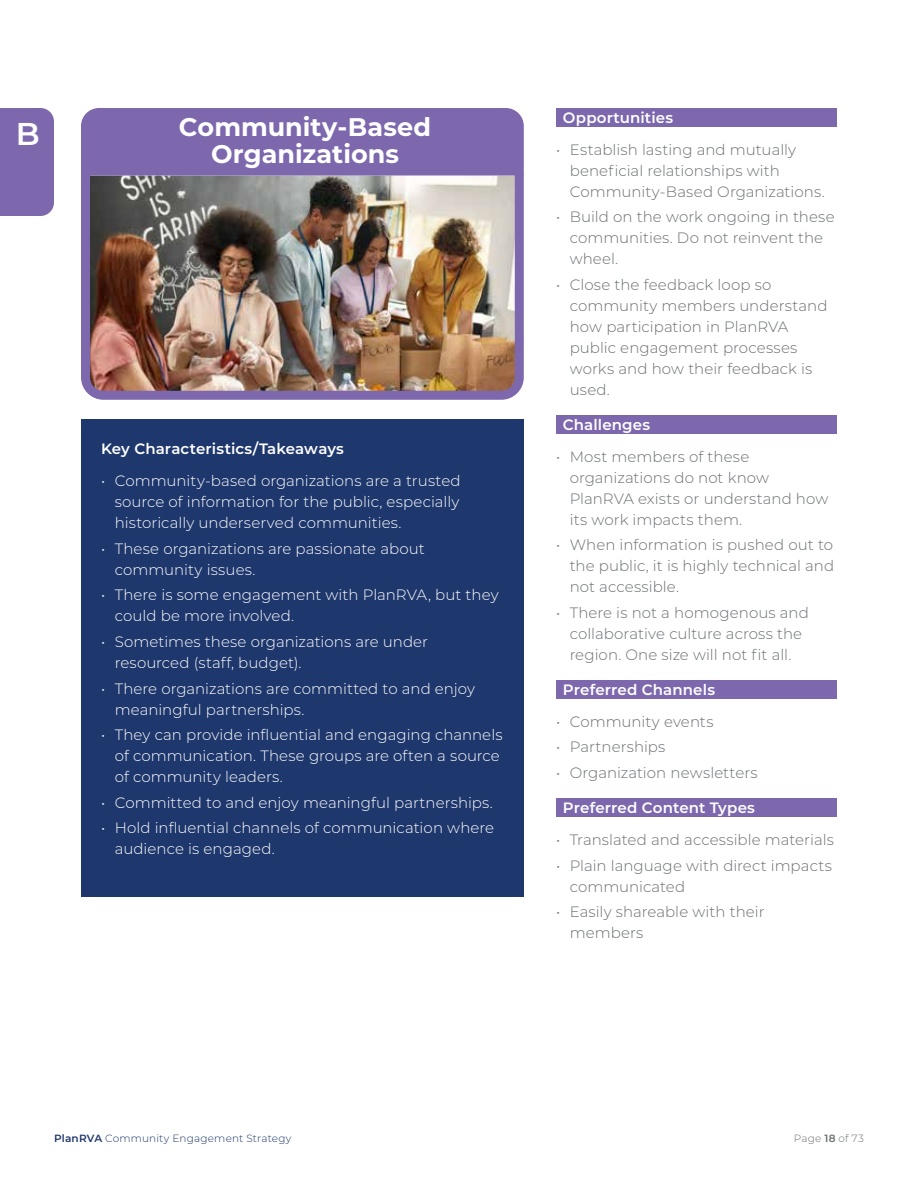
<style>
.page{position:relative;width:918px;height:1188px;background:#fff}
.page>*{position:absolute;margin:0;border:0;box-sizing:border-box;transform-origin:0 0}
.t1{font:600 31.5px "Montserrat";color:#fff}
.t2{font:700 25.5px/27px "Montserrat";color:#fff;text-align:center}
.t3{font:300 15px/21px "Montserrat";letter-spacing:.005em;color:#696f72}
.t4{font:300 15px/21px "Montserrat";letter-spacing:.005em;color:#fff}
.t5{font:600 15px "Montserrat";letter-spacing:.01em;color:#fff}
.t6{font:300 10.5px "Montserrat";letter-spacing:.015em;color:#1e376c}
.t7{font:300 10.5px "Montserrat";letter-spacing:.02em;color:#696f72}
.s1{font-weight:600}
</style>
<div class="page">
<div style="left:0;top:108px;width:54px;height:108px;background:#7d68ae"></div>
<img style="left:91px;top:176px;width:423px;height:214px">
<div style="left:81px;top:155px;width:443px;height:245px;border:9px solid #7d68ae;border-radius:18px"></div>
<div style="left:556px;top:108px;width:281px;height:18px;background:#7d68ae"></div>
<div style="left:556px;top:415px;width:281px;height:18px;background:#7d68ae"></div>
<div style="left:556px;top:680px;width:281px;height:18px;background:#7d68ae"></div>
<div style="left:556px;top:798px;width:281px;height:18px;background:#7d68ae"></div>
<div style="left:81px;top:108px;width:443px;height:68px;background:#7d68ae"></div>
<div style="left:81px;top:419px;width:443px;height:477px;background:#1e376c"></div>
<h1 class="t1" style="left:16px;top:112px;width:25px">B</h1>
<h2 class="t2" style="left:179px;top:112px;width:254px">Community-Based<br>Organizations</h2>
<p class="t5" style="left:101px;top:438px;width:244px">Key Characteristics/Takeaways</p>
<p class="t4" style="left:115px;top:470px;width:348px;text-align:justify;text-indent:-14px">• Community-based organizations are a trusted source of information for the public, especially historically underserved communities.</p>
<p class="t4" style="left:115px;top:537px;width:312px;text-indent:-14px">• These organizations are passionate about community issues.</p>
<p class="t4" style="left:115px;top:584px;width:385px;text-indent:-14px">• There is some engagement with PlanRVA, but they could be more involved.</p>
<p class="t4" style="left:115px;top:631px;width:315px;text-indent:-14px">• Sometimes these organizations are under resourced (staff, budget).</p>
<p class="t4" style="left:115px;top:677px;width:362px;text-indent:-14px">• There organizations are committed to and enjoy meaningful partnerships.</p>
<p class="t4" style="left:115px;top:724px;width:389px;text-indent:-14px">• They can provide influential and engaging channels of communication. These groups are often a source of community leaders.</p>
<p class="t4" style="left:101px;top:791px;width:393px">• Committed to and enjoy meaningful partnerships.</p>
<p class="t4" style="left:115px;top:817px;width:381px;text-indent:-14px">• Hold influential channels of communication where audience is engaged.</p>
<p class="t5" style="left:563px;top:107px;width:112px">Opportunities</p>
<p class="t3" style="left:570px;top:139px;width:257px;text-indent:-14px">• Establish lasting and mutually beneficial relationships with<br>Community-Based Organizations.</p>
<p class="t3" style="left:570px;top:206px;width:267px;text-indent:-14px">• Build on the work ongoing in these communities. Do not reinvent the wheel.</p>
<p class="t3" style="left:570px;top:274px;width:259px;text-indent:-14px">• Close the feedback loop so community members understand how participation in PlanRVA public engagement processes works and how their feedback is used.</p>
<p class="t5" style="left:563px;top:414px;width:89px">Challenges</p>
<p class="t3" style="left:570px;top:446px;width:260px;text-indent:-14px">• Most members of these organizations do not know<br>PlanRVA exists or understand how its work impacts them.</p>
<p class="t3" style="left:570px;top:534px;width:266px;text-align:justify;text-indent:-14px">• When information is pushed out to the public, it is highly technical and not accessible.</p>
<p class="t3" style="left:556px;top:602px;width:254px;text-align:center">• There is not a homogenous and collaborative culture across the region. One size will not fit all.</p>
<p class="t5" style="left:563px;top:679px;width:154px">Preferred Channels</p>
<p class="t3" style="left:556px;top:711px;width:159px">• Community events</p>
<p class="t3" style="left:556px;top:736px;width:111px">• Partnerships</p>
<p class="t3" style="left:556px;top:762px;width:203px">• Organization newsletters</p>
<p class="t5" style="left:563px;top:797px;width:194px">Preferred Content Types</p>
<p class="t3" style="left:556px;top:829px;width:279px">• Translated and accessible materials</p>
<p class="t3" style="left:570px;top:854px;width:264px;text-indent:-14px">• Plain language with direct impacts communicated</p>
<p class="t3" style="left:570px;top:901px;width:196px;text-indent:-14px">• Easily shareable with their members</p>
<p class="t6" style="left:54px;top:1131px;width:239px"><span class="s1">PlanRVA</span> Community Engagement Strategy</p>
<p class="t7" style="left:794px;top:1131px;width:72px">Page <span class="s1">18</span> of 73</p>
</div>
